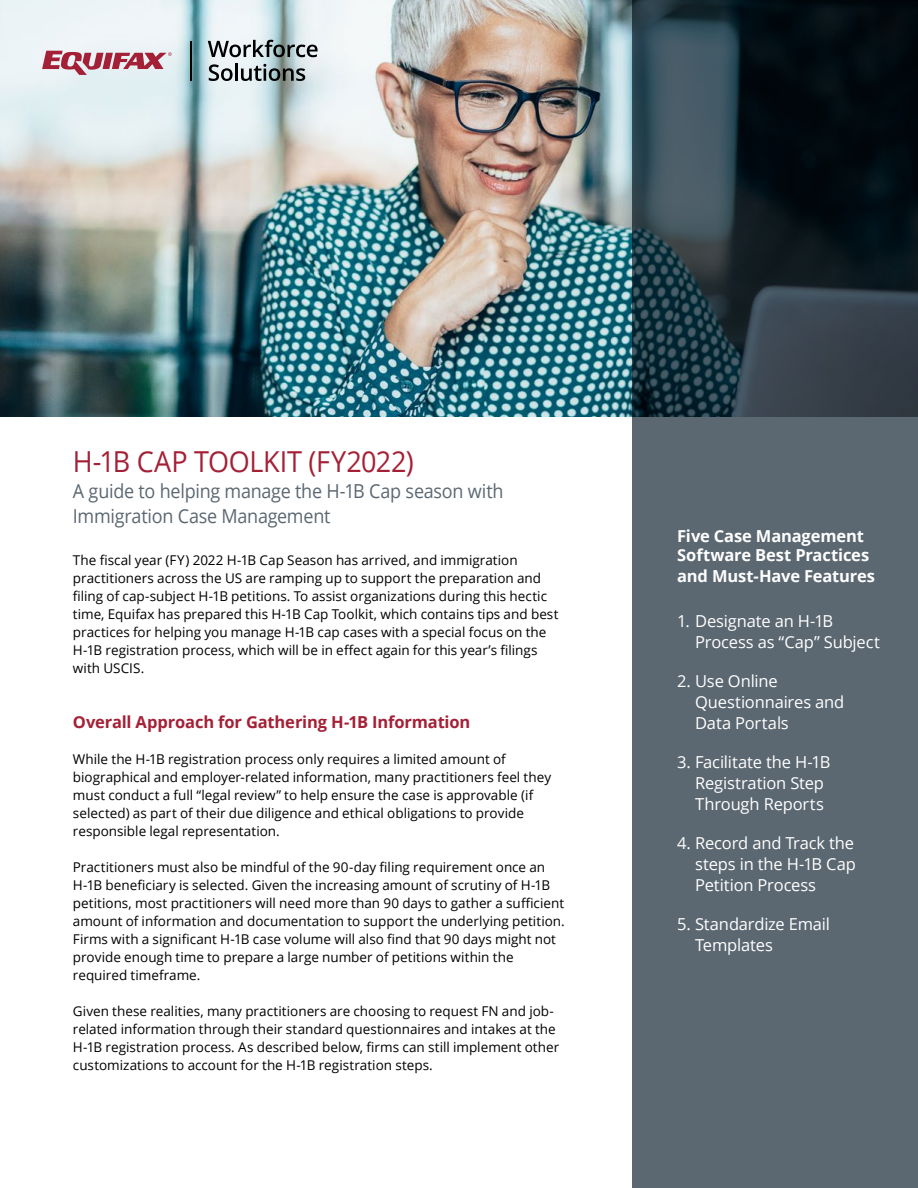
<style>
.page{position:relative;width:918px;height:1188px;background:#fff}
.page>*{position:absolute;margin:0;border:0;box-sizing:border-box;transform-origin:0 0}
.t1{font:28.95px "Open Sans";letter-spacing:-.01em;color:#a42036;scale:.93 1}
.t2{font:19.2px/25.5px "Open Sans";letter-spacing:-.015em;color:#5b6771;scale:.93 1}
.t3{font:16.5px/21px "Open Sans";letter-spacing:-.01em;color:#fff}
.t4{font:700 16.5px/19.5px "Open Sans";letter-spacing:-.01em;color:#fff}
.t5{font:700 16.5px "Open Sans";letter-spacing:-.01em;color:#a42036}
.t6{font:13.5px/18px "Open Sans";color:#000}
</style>
<div class="page">
<img style="left:0;top:0;width:632px;height:417px">
<svg style="left:42px;top:51px;width:130px;height:24px;background:#c9939e"></svg>
<hr style="left:190px;top:41px;width:1px;height:40px;background:#000">
<svg style="left:208px;top:40px;width:110px;height:17px"></svg>
<svg style="left:209px;top:64px;width:24px;height:17px"></svg>
<hr style="left:235px;top:64px;width:3px;height:17px;background:#000">
<svg style="left:241px;top:64px;width:64px;height:17px"></svg>
<svg style="left:632px;top:0;width:286px;height:1188px;background:#45525b"></svg>
<h1 class="t1" style="left:73px;top:442px;width:368px">H-1B CAP TOOLKIT (FY2022)</h1>
<h2 class="t2" style="left:73px;top:478px;width:465px">A guide to helping manage the H-1B Cap season with<br>Immigration Case Management</h2>
<p class="t6" style="left:73px;top:550px;width:487px">The fiscal year (FY) 2022 H-1B Cap Season has arrived, and immigration practitioners across the US are ramping up to support the preparation and filing of cap-subject H-1B petitions. To assist organizations during this hectic time, Equifax has prepared this H-1B Cap Toolkit, which contains tips and best practices for helping you manage H-1B cap cases with a special focus on the H-1B registration process, which will be in effect again for this year’s filings with USCIS.</p>
<p class="t5" style="left:73px;top:711px;width:399px">Overall Approach for Gathering H-1B Information</p>
<p class="t6" style="left:73px;top:750px;width:480px">While the H-1B registration process only requires a limited amount of biographical and employer-related information, many practitioners feel they must conduct a full “legal review” to help ensure the case is approvable (if selected) as part of their due diligence and ethical obligations to provide responsible legal representation.</p>
<p class="t6" style="left:73px;top:858px;width:493px">Practitioners must also be mindful of the 90-day filing requirement once an H-1B beneficiary is selected. Given the increasing amount of scrutiny of H-1B petitions, most practitioners will need more than 90 days to gather a sufficient amount of information and documentation to support the underlying petition.<br>Firms with a significant H-1B case volume will also find that 90 days might not provide enough time to prepare a large number of petitions within the required timeframe.</p>
<p class="t6" style="left:73px;top:1002px;width:488px">Given these realities, many practitioners are choosing to request FN and job&shy;related information through their standard questionnaires and intakes at the H-1B registration process. As described below, firms can still implement other customizations to account for the H-1B registration steps.</p>
<p class="t4" style="left:677px;top:525px;width:194px">Five Case Management<br>Software Best Practices</p>
<p class="t4" style="left:677px;top:566px;width:200px">and Must-Have Features</p>
<p class="t3" style="left:695px;top:610px;width:186px;text-indent:-18px">1. Designate an H-1B<br>Process as “Cap” Subject</p>
<p class="t3" style="left:695px;top:670px;width:151px;text-indent:-18px">2. Use Online<br>Questionnaires and<br>Data Portals</p>
<p class="t3" style="left:695px;top:751px;width:137px;text-indent:-18px">3. Facilitate the H-1B<br>Registration Step<br>Through Reports</p>
<p class="t3" style="left:695px;top:832px;width:162px;text-align:justify;text-indent:-18px">4. Record and Track the steps in the H-1B Cap Petition Process</p>
<p class="t3" style="left:695px;top:913px;width:136px;text-indent:-18px">5. Standardize Email<br>Templates</p>
</div>
